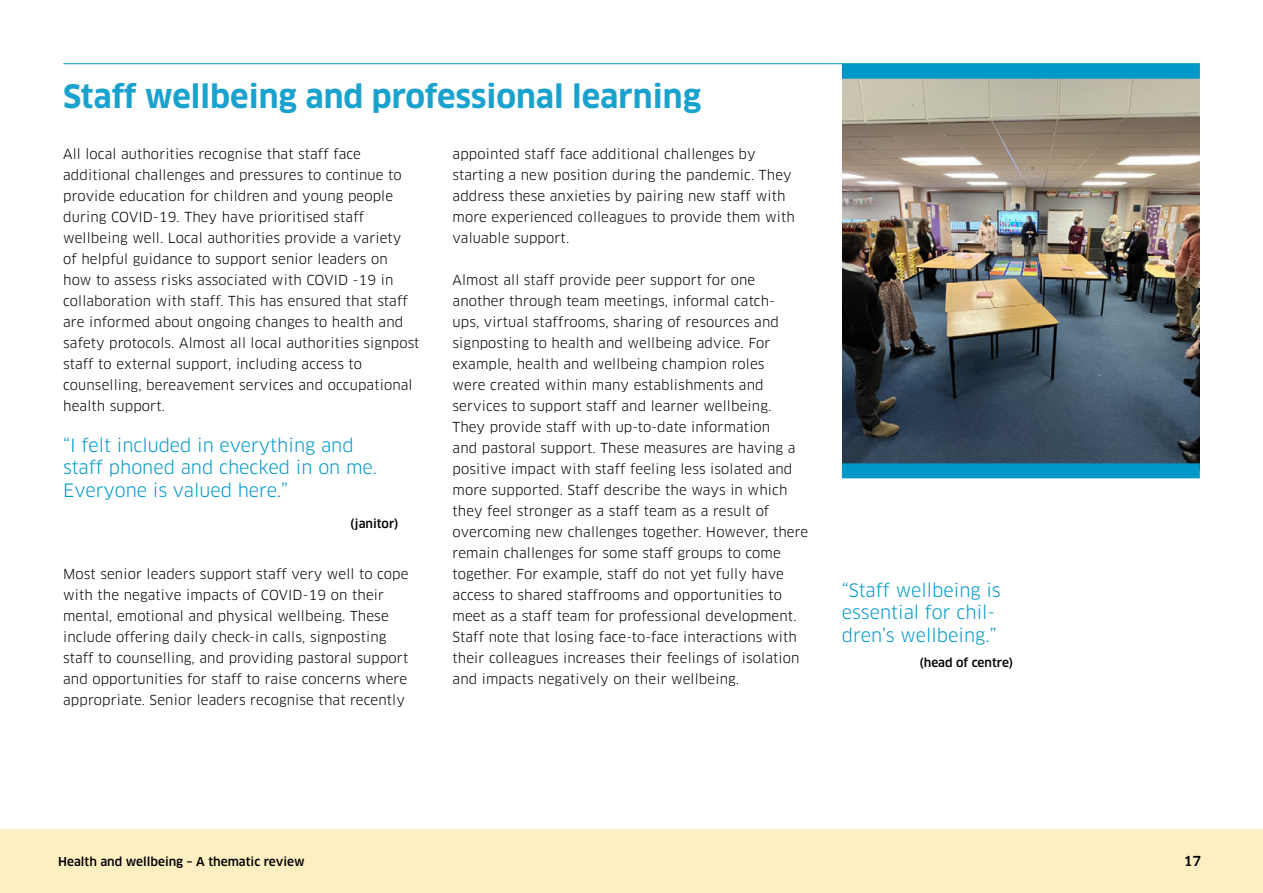
<style>
.page{position:relative;width:1263px;height:893px;background:#fff}
.page>*{position:absolute;margin:0;border:0;box-sizing:border-box;transform-origin:0 0}
.t1{font:700 31.5px "Clan OT";color:#1aa2ce}
.quotes{font:18px/22.5px "Clan OT";color:#0098c9}
.t2{font:13.5px/21px "Clan OT";letter-spacing:.01em;color:#000}
.t3{font:500 13.5px "Clan OT";color:#000}
.quotes-2{font:500 12px "Clan OT";color:#000}
</style>
<div class="page">
<hr style="left:63px;top:63px;width:1137px;height:1px;background:#0098c9">
<img style="left:842px;top:79px;width:358px;height:384px">
<div style="left:842px;top:64px;width:358px;height:15px;background:#0098c9"></div>
<div style="left:842px;top:463px;width:358px;height:15px;background:#0098c9"></div>
<div style="left:0;top:829px;width:1263px;height:64px;background:#feefc2"></div>
<h1 class="t1" style="left:63px;top:78px;width:639px">Staff wellbeing and professional learning</h1>
<p class="t2" style="left:63px;top:144px;width:358px">All local authorities recognise that staff face additional challenges and pressures to continue to provide education for children and young people during COVID-19. They have prioritised staff wellbeing well. Local authorities provide a variety<br>of helpful guidance to support senior leaders on<br>how to assess risks associated with COVID -19 in collaboration with staff. This has ensured that staff are informed about ongoing changes to health and safety protocols. Almost all local authorities signpost staff to external support, including access to counselling, bereavement services and occupational health support.</p>
<p class="quotes" style="left:63px;top:434px;width:315px">“I felt included in everything and staff phoned and checked in on me.<br>Everyone is valued here.”</p>
<p class="quotes-2" style="left:350px;top:517px;width:50px">(janitor)</p>
<p class="t2" style="left:63px;top:564px;width:347px">Most senior leaders support staff very well to cope with the negative impacts of COVID-19 on their mental, emotional and physical wellbeing. These include offering daily check-in calls, signposting staff to counselling, and providing pastoral support and opportunities for staff to raise concerns where appropriate. Senior leaders recognise that recently</p>
<p class="t2" style="left:452px;top:144px;width:344px">appointed staff face additional challenges by starting a new position during the pandemic. They address these anxieties by pairing new staff with more experienced colleagues to provide them with valuable support.</p>
<p class="t2" style="left:452px;top:270px;width:357px">Almost all staff provide peer support for one another through team meetings, informal catch-<br>ups, virtual staffrooms, sharing of resources and signposting to health and wellbeing advice. For example, health and wellbeing champion roles<br>were created within many establishments and services to support staff and learner wellbeing.<br>They provide staff with up-to-date information<br>and pastoral support. These measures are having a positive impact with staff feeling less isolated and more supported. Staff describe the ways in which they feel stronger as a staff team as a result of overcoming new challenges together. However, there remain challenges for some staff groups to come together. For example, staff do not yet fully have access to shared staffrooms and opportunities to meet as a staff team for professional development.<br>Staff note that losing face-to-face interactions with their colleagues increases their feelings of isolation and impacts negatively on their wellbeing.</p>
<p class="quotes" style="left:842px;top:579px;width:160px">“Staff wellbeing is essential for chil&shy;dren’s wellbeing.”</p>
<p class="quotes-2" style="left:920px;top:656px;width:95px">(head of centre)</p>
<p class="quotes-2" style="left:58px;top:854px;width:248px">Health and wellbeing – A thematic review</p>
<p class="t3" style="left:1184px;top:853px;width:19px">17</p>
</div>
